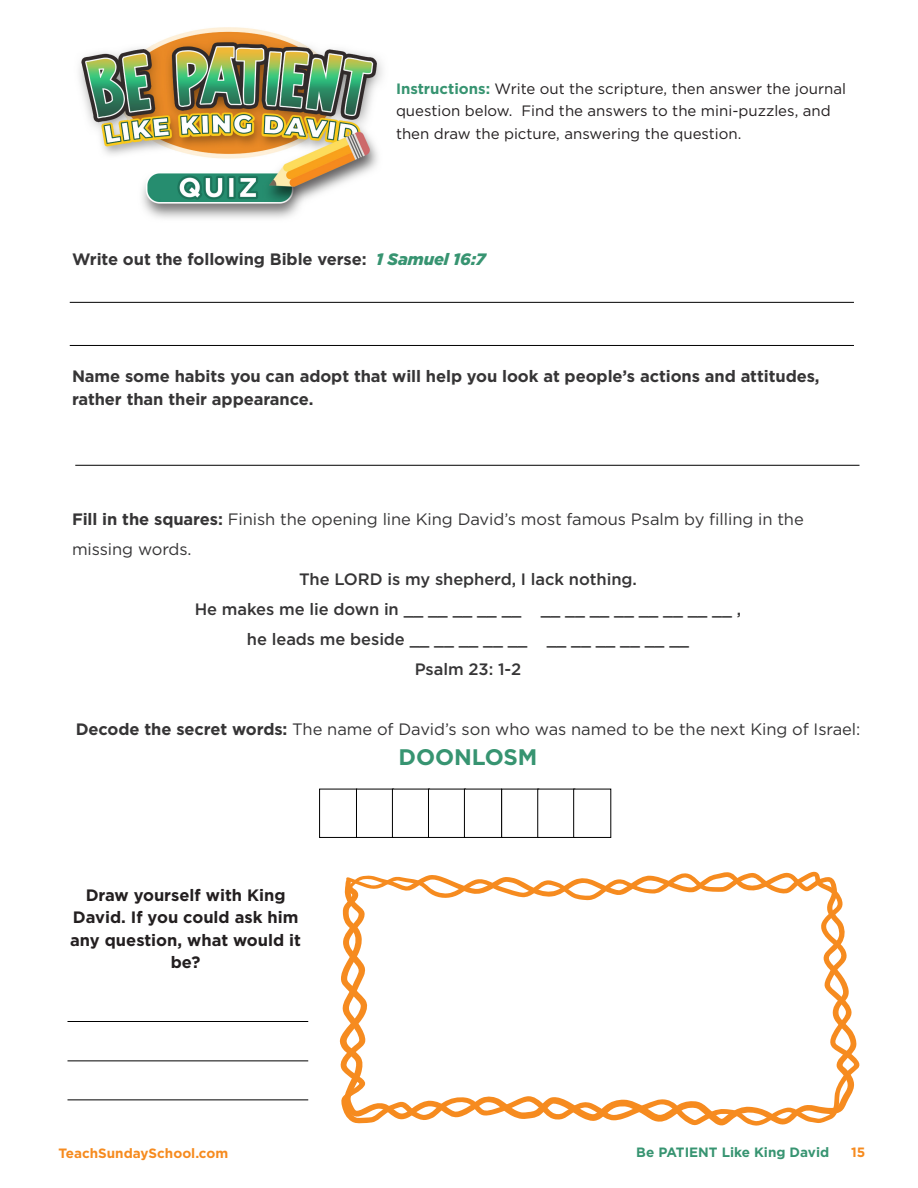
<style>
.page{position:relative;width:918px;height:1188px;background:#fff}
.page>*{position:absolute;margin:0;border:0;box-sizing:border-box;transform-origin:0 0}
.Paragraph_Style_1{font:700 22.5px "Gotham";letter-spacing:-.005em;color:#379471}
.Paragraph_Style_1-2{font:16.5px/30px "Gotham";letter-spacing:-.005em;color:#363536}
.Paragraph_Style_1-3{font:700 16.5px/22.5px "Gotham";letter-spacing:-.005em;color:#363536}
.Paragraph_Style_1-4{font:500 16.5px "Gotham";letter-spacing:-.005em;color:#363536}
.t1{font:700 16.5px/22.5px "Gotham";color:#231f20;text-align:center}
.t2{font:15px/22.5px "Gotham";color:#231f20}
.t3{font:700 13.5px "Gotham";color:#f68b1f}
.t4{font:700 13.5px "Gotham";color:#379471}
.s1{font-weight:700;color:#379471}
.s2{font-weight:900;font-style:italic;color:#379471}
.s3{font-weight:700}
</style>
<div class="page">
<img style="left:79px;top:27px;width:304px;height:192px">
<hr style="left:70px;top:302px;width:784px;height:1px;background:#000">
<hr style="left:70px;top:345px;width:784px;height:1px;background:#000">
<hr style="left:75px;top:465px;width:785px;height:1px;background:#000">
<div style="left:319px;top:789px;width:38px;height:49px;background:#fff;border:1px solid #000"></div>
<div style="left:356px;top:789px;width:38px;height:49px;background:#fff;border:1px solid #000"></div>
<div style="left:392px;top:789px;width:38px;height:49px;background:#fff;border:1px solid #000"></div>
<div style="left:428px;top:789px;width:38px;height:49px;background:#fff;border:1px solid #000"></div>
<div style="left:464px;top:789px;width:38px;height:49px;background:#fff;border:1px solid #000"></div>
<div style="left:501px;top:789px;width:38px;height:49px;background:#fff;border:1px solid #000"></div>
<div style="left:537px;top:789px;width:38px;height:49px;background:#fff;border:1px solid #000"></div>
<div style="left:573px;top:789px;width:38px;height:49px;background:#fff;border:1px solid #000"></div>
<svg style="left:339px;top:871px;width:521px;height:255px"></svg>
<hr style="left:68px;top:1021px;width:240px;height:1px;background:#000">
<hr style="left:68px;top:1060px;width:240px;height:1px;background:#000">
<hr style="left:68px;top:1100px;width:240px;height:1px;background:#000">
<p class="t2" style="left:396px;top:77px;width:452px"><span class="s1">Instructions:</span> Write out the scripture, then answer the journal question below. Find the answers to the mini-puzzles, and then draw the picture, answering the question.</p>
<p class="Paragraph_Style_1-3" style="left:72px;top:248px;width:416px">Write out the following Bible verse: <span class="s2">1 Samuel 16:7</span></p>
<p class="Paragraph_Style_1-3" style="left:72px;top:365px;width:749px">Name some habits you can adopt that will help you look at people’s actions and attitudes, rather than their appearance.</p>
<p class="Paragraph_Style_1-2" style="left:72px;top:504px;width:733px"><span class="s3">Fill in the squares:</span> Finish the opening line King David’s most famous Psalm by fi lling in the missing words.</p>
<p class="Paragraph_Style_1-4" style="left:299px;top:569px;width:339px">The LORD is my shepherd, I lack nothing.</p>
<p class="Paragraph_Style_1-4" style="left:195px;top:599px;width:548px">He makes me lie down in __ __ __ __ __ __ __ __ __ __ __ __ __ ,</p>
<p class="Paragraph_Style_1-4" style="left:247px;top:629px;width:444px">he leads me beside __ __ __ __ __ __ __ __ __ __ __</p>
<p class="Paragraph_Style_1-4" style="left:415px;top:659px;width:108px">Psalm 23: 1-2</p>
<p class="Paragraph_Style_1-2" style="left:76px;top:714px;width:786px"><span class="s3">Decode the secret words:</span> The name of David’s son who was named to be the next King of Israel:</p>
<p class="Paragraph_Style_1" style="left:399px;top:742px;width:140px">DOONLOSM</p>
<p class="t1" style="left:70px;top:884px;width:232px">Draw yourself with King<br>David. If you could ask him any question, what would it be?</p>
<p class="t3" style="left:58px;top:1145px;width:171px">TeachSundaySchool.com</p>
<p class="t4" style="left:636px;top:1143px;width:194px">Be PATIENT Like King David</p>
<p class="t3" style="left:851px;top:1143px;width:16px">15</p>
</div>
